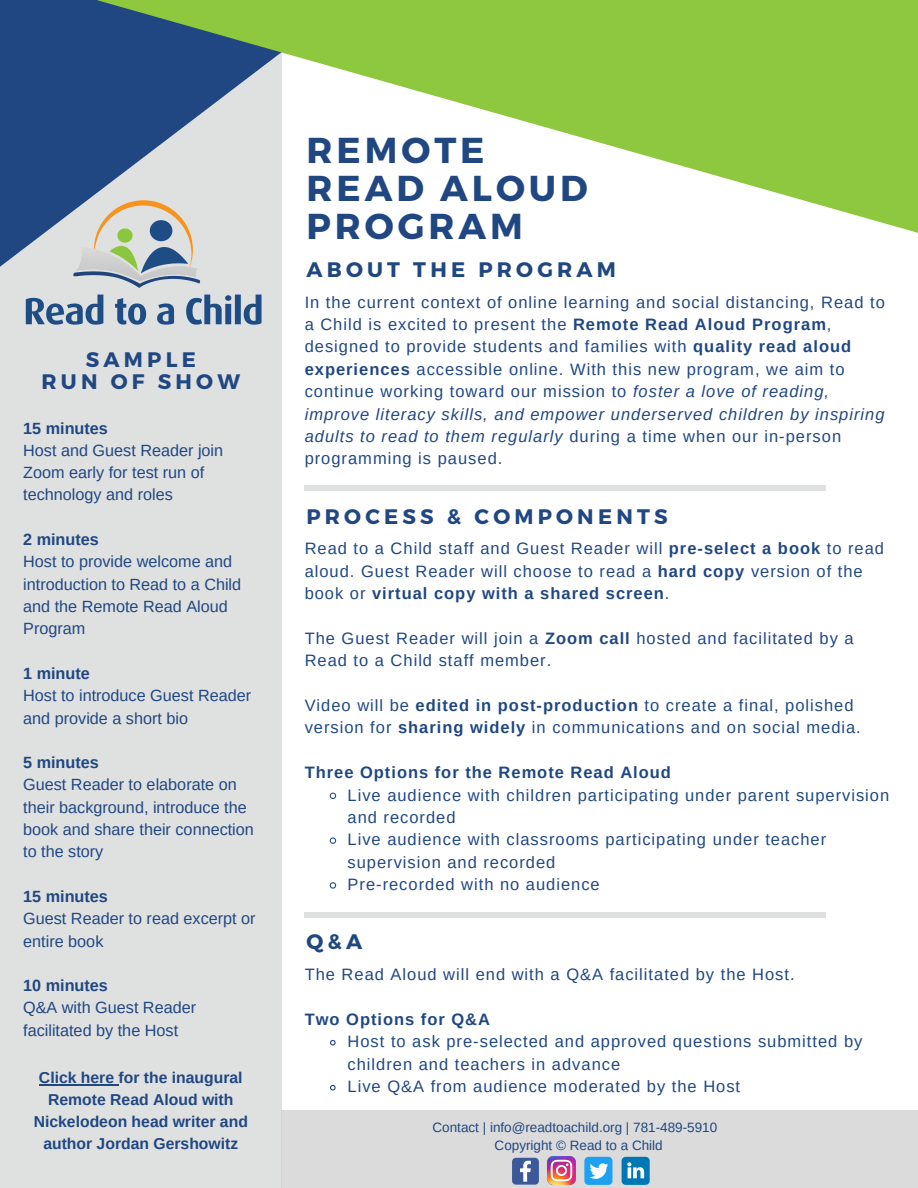
<style>
.page{position:relative;width:918px;height:1188px;background:#fff}
.page>*{position:absolute;margin:0;border:0;box-sizing:border-box;transform-origin:0 0}
.t1{font:700 36px/38.2px "Montserrat";letter-spacing:.11em;color:#204782}
.t2{font:700 21px/22.5px "Montserrat";letter-spacing:.2em;color:#204782;text-align:center}
.t3{font:16.5px/22.4px "Arimo";letter-spacing:.06em;color:#204782}
.t4{font:700 16.5px "Arimo";letter-spacing:.06em;color:#204782}
.t5{font:16.2px/22.4px "Arimo";color:#204782}
.t6{font:700 16.2px "Arimo";color:#204782}
.t7{font:700 15.75px/21.9px "Arimo";color:#204782;text-align:center}
.t8{font:13.5px/18px "Arimo";color:#204782;text-align:center}
.s1{font-weight:700}
.s2{font-style:italic}
</style>
<div class="page">
<div style="left:0;top:0;width:282px;height:1188px;background:#dfe0e0"></div>
<div style="left:305px;top:485px;width:521px;height:6px;background:#dfe0e0"></div>
<div style="left:0;top:0;width:96px;height:171px;background:#204782"></div>
<svg style="left:96px;top:0;width:822px;height:233px;fill:#8ec83e"></svg>
<img style="left:0;top:171px;width:288px;height:154px">
<svg style="left:329px;top:792px;width:8px;height:7px"></svg>
<svg style="left:329px;top:837px;width:8px;height:7px"></svg>
<svg style="left:329px;top:882px;width:8px;height:7px"></svg>
<svg style="left:330px;top:1039px;width:6px;height:7px"></svg>
<svg style="left:330px;top:1084px;width:6px;height:7px"></svg>
<div style="left:281px;top:1111px;width:637px;height:77px;background:#dbdbdb"></div>
<hr style="left:39px;top:1084px;width:80px;height:1px;background:#204782">
<img style="left:547px;top:1157px;width:28px;height:28px">
<svg style="left:512px;top:1158px;width:27px;height:27px"></svg>
<svg style="left:584px;top:1157px;width:28px;height:28px"></svg>
<svg style="left:622px;top:1157px;width:28px;height:28px"></svg>
<div style="left:305px;top:912px;width:521px;height:5px;background:#dfe0e0"></div>
<p class="t2" style="left:42px;top:347px;width:200px">SAMPLE<br>RUN OF SHOW</p>
<p class="t6" style="left:23px;top:419px;width:86px">15 minutes</p>
<p class="t5" style="left:23px;top:439px;width:202px">Host and Guest Reader join<br>Zoom early for test run of technology and roles</p>
<p class="t6" style="left:23px;top:530px;width:77px">2 minutes</p>
<p class="t5" style="left:23px;top:551px;width:220px">Host to provide welcome and introduction to Read to a Child and the Remote Read Aloud<br>Program</p>
<p class="t6" style="left:23px;top:664px;width:68px">1 minute</p>
<p class="t5" style="left:23px;top:684px;width:229px">Host to introduce Guest Reader and provide a short bio</p>
<p class="t6" style="left:23px;top:753px;width:77px">5 minutes</p>
<p class="t5" style="left:23px;top:774px;width:232px">Guest Reader to elaborate on their background, introduce the book and share their connection to the story</p>
<p class="t6" style="left:23px;top:887px;width:86px">15 minutes</p>
<p class="t5" style="left:23px;top:907px;width:234px">Guest Reader to read excerpt or entire book</p>
<p class="t6" style="left:23px;top:977px;width:86px">10 minutes</p>
<p class="t5" style="left:23px;top:997px;width:174px">Q&amp;A with Guest Reader facilitated by the Host</p>
<p class="t7" style="left:34px;top:1067px;width:216px">Click here for the inaugural<br>Remote Read Aloud with<br>Nickelodeon head writer and author Jordan Gershowitz</p>
<h1 class="t1" style="left:306px;top:129px;width:283px">REMOTE<br>READ ALOUD<br>PROGRAM</h1>
<p class="t2" style="left:306px;top:257px;width:311px">ABOUT THE PROGRAM</p>
<p class="t3" style="left:305px;top:291px;width:582px">In the current context of online learning and social distancing, Read to a Child is excited to present the <span class="s1">Remote Read Aloud Program</span>, designed to provide students and families with <span class="s1">quality read aloud experiences</span> accessible online. With this new program, we aim to continue working toward our mission to <span class="s2">foster a love of reading, improve literacy skills, and empower underserved children by inspiring adults to read to them regularly</span> during a time when our in-person programming is paused.</p>
<p class="t2" style="left:306px;top:504px;width:363px">PROCESS &amp; COMPONENTS</p>
<p class="t3" style="left:305px;top:537px;width:581px">Read to a Child staff and Guest Reader will <span class="s1">pre-select a book</span> to read aloud. Guest Reader will choose to read a <span class="s1">hard copy</span> version of the book or <span class="s1">virtual copy with a shared screen</span>.</p>
<p class="t3" style="left:305px;top:627px;width:550px">The Guest Reader will join a <span class="s1">Zoom call</span> hosted and facilitated by a<br>Read to a Child staff member.</p>
<p class="t3" style="left:305px;top:694px;width:558px">Video will be <span class="s1">edited in post-production</span> to create a final, polished version for <span class="s1">sharing widely</span> in communications and on social media.</p>
<p class="t4" style="left:305px;top:763px;width:368px">Three Options for the Remote Read Aloud</p>
<p class="t3" style="left:348px;top:784px;width:543px">Live audience with children participating under parent supervision and recorded<br>Live audience with classrooms participating under teacher supervision and recorded<br>Pre-recorded with no audience</p>
<p class="t2" style="left:306px;top:929px;width:57px">Q&amp;A</p>
<p class="t3" style="left:305px;top:963px;width:491px">The Read Aloud will end with a Q&amp;A facilitated by the Host.</p>
<p class="t4" style="left:305px;top:1010px;width:187px">Two Options for Q&amp;A</p>
<p class="t3" style="left:348px;top:1030px;width:516px">Host to ask pre-selected and approved questions submitted by children and teachers in advance<br>Live Q&amp;A from audience moderated by the Host</p>
<p class="t8" style="left:433px;top:1118px;width:286px">Contact | info@readtoachild.org | 781-489-5910<br>Copyright © Read to a Child</p>
</div>
